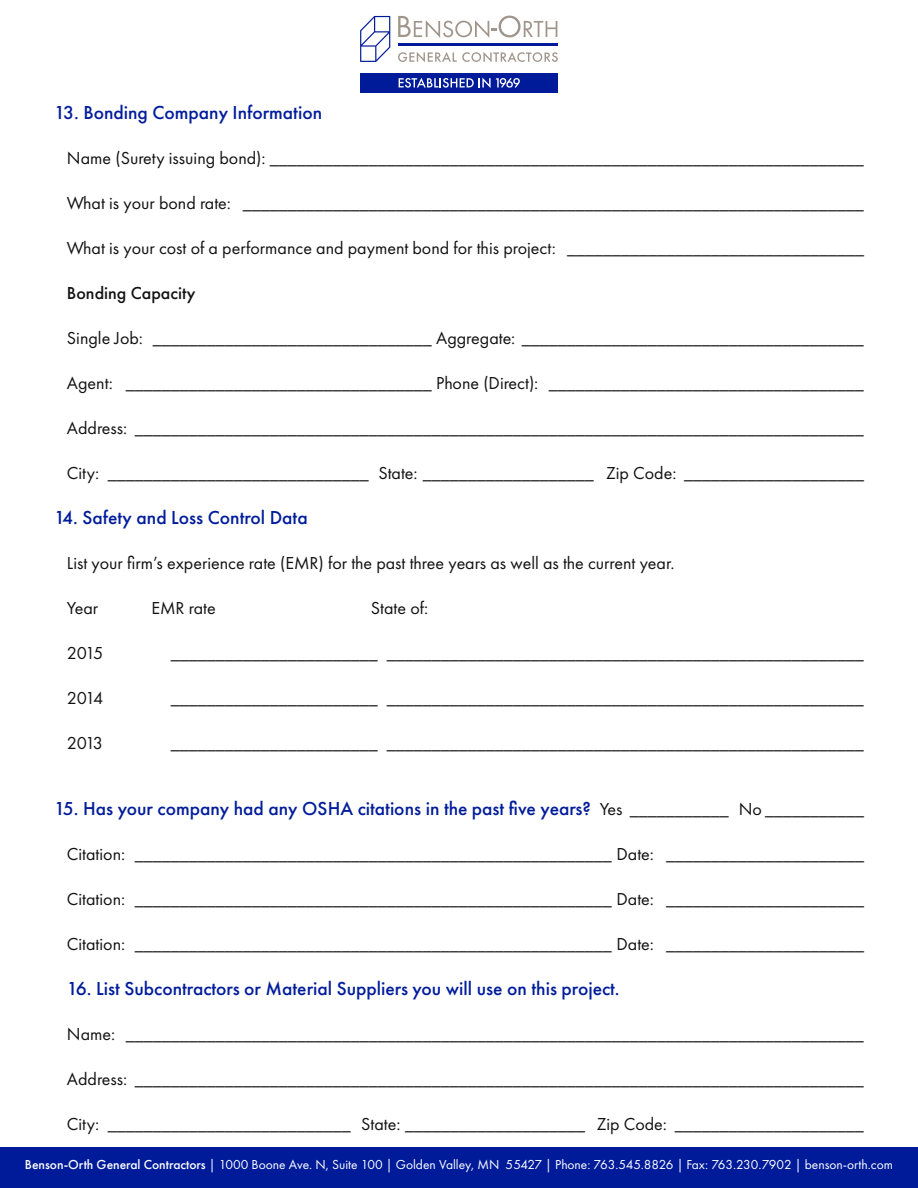
<style>
.page{position:relative;width:918px;height:1188px;background:#fff}
.page>*{position:absolute;margin:0;border:0;box-sizing:border-box;transform-origin:0 0}
.Section_header{font:500 19.5px "Futura PT";color:#001c9b}
.Form_Area{font:500 19.5px "Futura PT";color:#001c9b}
.Form_Area-2{font:18px "Futura PT";color:#121212}
.Form_Area-3{font:500 18px "Futura PT";color:#121212}
.t1{font:13.5px "Futura PT";color:#fff}
.s1{font-weight:400;font-size:18px;color:#121212}
.s2{font-weight:500}
</style>
<div class="page">
<div style="left:0;top:1148px;width:918px;height:40px;background:#001b9a"></div>
<svg style="left:398px;top:52px;width:160px;height:10px"></svg>
<svg style="left:398px;top:16px;width:159px;height:22px"></svg>
<hr style="left:398px;top:44px;width:160px;height:2px;background:#001b9a">
<svg style="left:360px;top:16px;width:30px;height:46px"></svg>
<div style="left:360px;top:73px;width:198px;height:19px;background:#001b9a"></div>
<svg style="left:399px;top:78px;width:121px;height:10px"></svg>
<p class="Section_header" style="left:54px;top:100px;width:270px">13. Bonding Company Information</p>
<p class="Form_Area-2" style="left:67px;top:147px;width:799px">Name (Surety issuing bond): __________________________________________________________________</p>
<p class="Form_Area-2" style="left:67px;top:192px;width:799px">What is your bond rate: _____________________________________________________________________</p>
<p class="Form_Area-2" style="left:67px;top:237px;width:799px">What is your cost of a performance and payment bond for this project: _________________________________</p>
<p class="Form_Area-3" style="left:67px;top:282px;width:130px">Bonding Capacity</p>
<p class="Form_Area-2" style="left:67px;top:327px;width:799px">Single Job: _______________________________ Aggregate: ______________________________________</p>
<p class="Form_Area-2" style="left:67px;top:372px;width:799px">Agent: __________________________________ Phone (Direct): ___________________________________</p>
<p class="Form_Area-2" style="left:67px;top:417px;width:799px">Address: _________________________________________________________________________________</p>
<p class="Form_Area-2" style="left:67px;top:462px;width:799px">City: _____________________________ State: ___________________ Zip Code: ____________________</p>
<p class="Section_header" style="left:54px;top:505px;width:255px">14. Safety and Loss Control Data</p>
<p class="Form_Area-2" style="left:67px;top:552px;width:609px">List your firm’s experience rate (EMR) for the past three years as well as the current year.</p>
<p class="Form_Area-2" style="left:67px;top:597px;width:33px">Year</p>
<p class="Form_Area-2" style="left:151px;top:597px;width:66px">EMR rate</p>
<p class="Form_Area-2" style="left:371px;top:597px;width:59px">State of:</p>
<p class="Form_Area-2" style="left:67px;top:642px;width:38px">2015</p>
<p class="Form_Area-2" style="left:171px;top:642px;width:695px">_______________________ _____________________________________________________</p>
<p class="Form_Area-2" style="left:67px;top:687px;width:38px">2014</p>
<p class="Form_Area-2" style="left:171px;top:687px;width:695px">_______________________ _____________________________________________________</p>
<p class="Form_Area-2" style="left:67px;top:732px;width:38px">2013</p>
<p class="Form_Area-2" style="left:171px;top:732px;width:695px">_______________________ _____________________________________________________</p>
<p class="Section_header" style="left:54px;top:797px;width:812px">15. Has your company had any OSHA citations in the past five years? <span class="s1">Yes ___________ No ___________</span></p>
<p class="Form_Area-2" style="left:67px;top:843px;width:799px">Citation: _____________________________________________________ Date: ______________________</p>
<p class="Form_Area-2" style="left:67px;top:888px;width:799px">Citation: _____________________________________________________ Date: ______________________</p>
<p class="Form_Area-2" style="left:67px;top:933px;width:799px">Citation: _____________________________________________________ Date: ______________________</p>
<p class="Form_Area" style="left:67px;top:977px;width:554px">16. List Subcontractors or Material Suppliers you will use on this project.</p>
<p class="Form_Area-2" style="left:67px;top:1023px;width:799px">Name: __________________________________________________________________________________</p>
<p class="Form_Area-2" style="left:67px;top:1068px;width:799px">Address: _________________________________________________________________________________</p>
<p class="Form_Area-2" style="left:67px;top:1113px;width:799px">City: ___________________________ State: ____________________ Zip Code: _____________________</p>
<p class="t1" style="left:25px;top:1157px;width:870px"><span class="s2">Benson-Orth General Contractors</span> | 1000 Boone Ave. N, Suite 100 | Golden Valley, MN 55427 | Phone: 763.545.8826 | Fax: 763.230.7902 | benson-orth.com</p>
</div>
